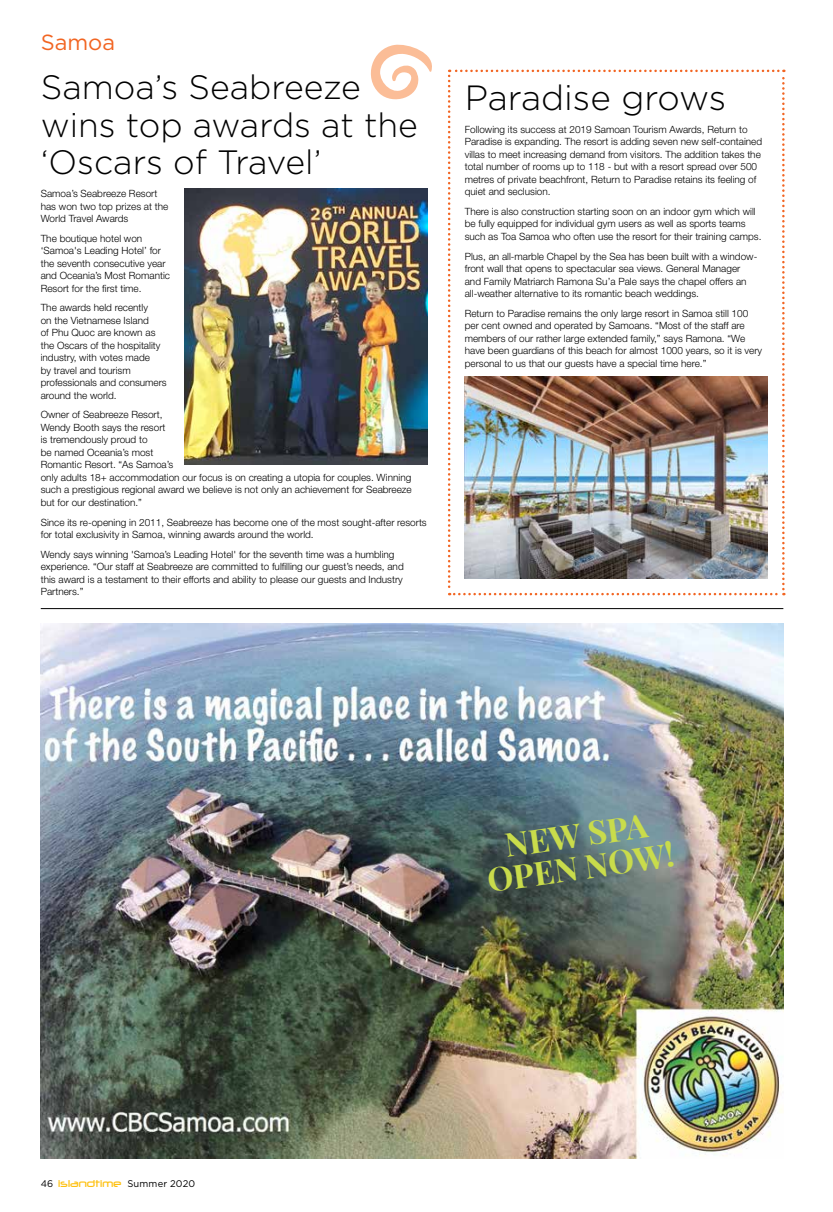
<style>
.page{position:relative;width:833px;height:1212px;background:#fff}
.page>*{position:absolute;margin:0;border:0;box-sizing:border-box;transform-origin:0 0}
.t1{font:300 35px "Gotham";color:#000}
.t2{font:300 33.75px/37.5px "Gotham";color:#000}
.t3{font:700 32.88px/32.4px "Playfair Display";color:#c9dc4b;text-align:center}
.t4{font:21.88px "Gotham";color:#f26522}
.t5{font:300 10px/12.5px "Helvetica Neue LT Std";color:#000}
.t6{font:9.62px "Gotham";letter-spacing:.02em;color:#000}
.s1{font-family:"Neuropol";font-size:11.75px;color:#fec00f}
</style>
<div class="page">
<svg style="left:448px;top:70px;width:336px;height:525px"></svg>
<hr style="left:41px;top:608px;width:742px;height:1px;background:#000">
<img style="left:184px;top:188px;width:244px;height:276px">
<svg style="left:370px;top:44px;width:62px;height:56px"></svg>
<img style="left:465px;top:377px;width:302px;height:201px">
<img style="left:41px;top:624px;width:742px;height:535px">
<h3 class="t4" style="left:41px;top:28px;width:76px">Samoa</h3>
<h2 class="t2" style="left:41px;top:67px;width:379px">Samoa’s Seabreeze wins top awards at the ‘Oscars of Travel’</h2>
<p class="t5" style="left:41px;top:187px;width:129px">Samoa’s Seabreeze Resort has won two top prizes at the<br>World Travel Awards</p>
<p class="t5" style="left:41px;top:232px;width:131px">The boutique hotel won ‘Samoa's Leading Hotel’ for the seventh consecutive year and Oceania’s Most Romantic<br>Resort for the first time.</p>
<p class="t5" style="left:41px;top:301px;width:127px">The awards held recently<br>on the Vietnamese Island<br>of Phu Quoc are known as the Oscars of the hospitality industry, with votes made<br>by travel and tourism professionals and consumers around the world.</p>
<p class="t5" style="left:41px;top:408px;width:372px">Owner of Seabreeze Resort,<br>Wendy Booth says the resort<br>is tremendously proud to<br>be named Oceania’s most<br>Romantic Resort. “As Samoa’s<br>only adults 18+ accommodation our focus is on creating a utopia for couples. Winning such a prestigious regional award we believe is not only an achievement for Seabreeze but for our destination.”</p>
<p class="t5" style="left:41px;top:515px;width:387px">Since its re-opening in 2011, Seabreeze has become one of the most sought-after resorts for total exclusivity in Samoa, winning awards around the world.</p>
<p class="t5" style="left:41px;top:548px;width:364px">Wendy says winning 'Samoa’s Leading Hotel' for the seventh time was a humbling experience. “Our staff at Seabreeze are committed to fulfilling our guest’s needs, and this award is a testament to their efforts and ability to please our guests and Industry Partners.”</p>
<h1 class="t1" style="left:465px;top:75px;width:263px">Paradise grows</h1>
<p class="t5" style="left:465px;top:123px;width:299px">Following its success at 2019 Samoan Tourism Awards, Return to Paradise is expanding. The resort is adding seven new self-contained villas to meet increasing demand from visitors. The addition takes the total number of rooms up to 118 - but with a resort spread over 500 metres of private beachfront, Return to Paradise retains its feeling of quiet and seclusion.</p>
<p class="t5" style="left:465px;top:205px;width:298px">There is also construction starting soon on an indoor gym which will be fully equipped for individual gym users as well as sports teams such as Toa Samoa who often use the resort for their training camps.</p>
<p class="t5" style="left:465px;top:250px;width:294px">Plus, an all-marble Chapel by the Sea has been built with a window&shy;front wall that opens to spectacular sea views. General Manager and Family Matriarch Ramona Su’a Pale says the chapel offers an all-weather alternative to its romantic beach weddings.</p>
<p class="t5" style="left:465px;top:307px;width:299px">Return to Paradise remains the only large resort in Samoa still 100 per cent owned and operated by Samoans. “Most of the staff are members of our rather large extended family,” says Ramona. “We have been guardians of this beach for almost 1000 years, so it is very personal to us that our guests have a special time here.”</p>
<h3 class="t3" style="left:481px;top:832px;width:190px;rotate:-8deg">NEW SPA<br>OPEN NOW!</h3>
<p class="t6" style="left:41px;top:1177px;width:156px">46 <span class="s1">islandtime</span> Summer 2020</p>
</div>
